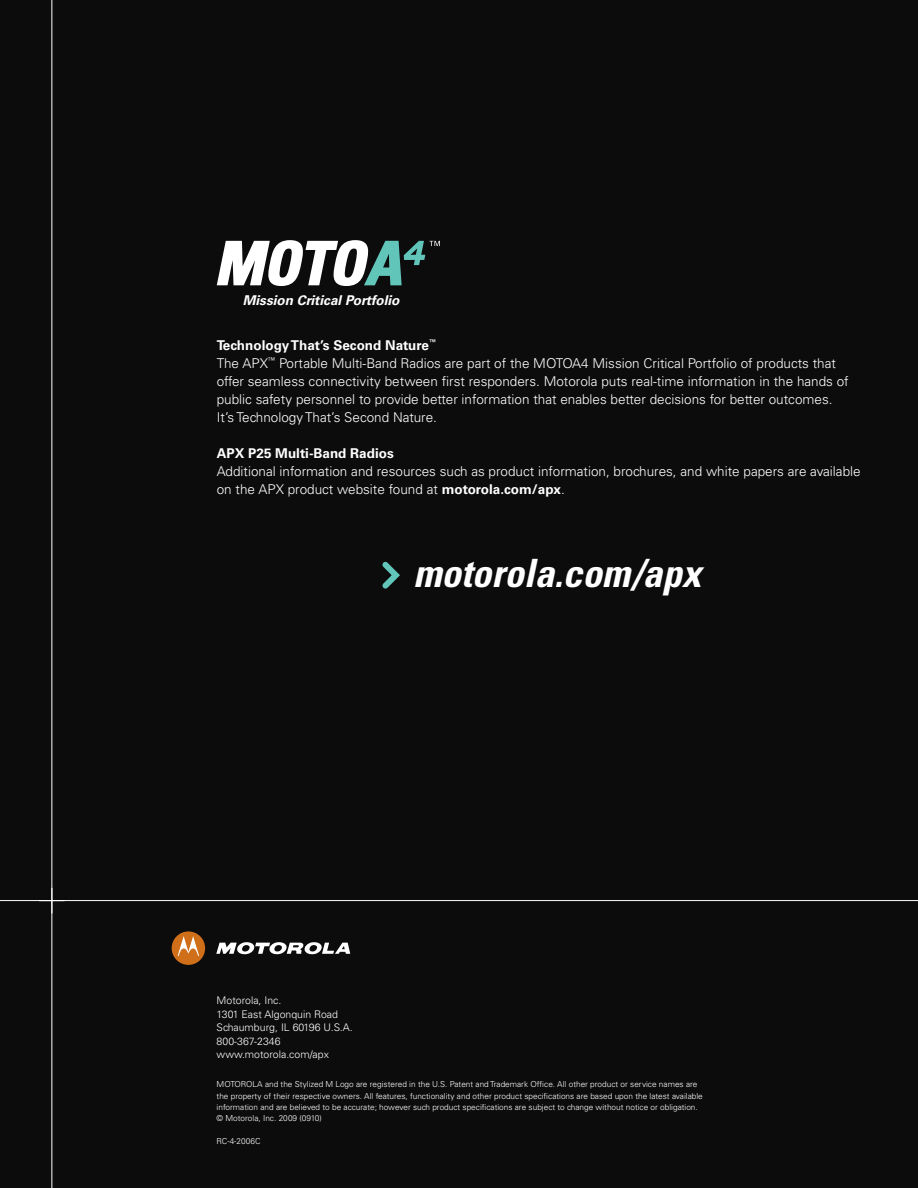
<style>
.page{position:relative;width:918px;height:1188px;background:#0d0c0d}
.page>*{position:absolute;margin:0;border:0;box-sizing:border-box;transform-origin:0 0}
.t1{font:italic 700 condensed 39px "Univers";color:#fff}
.t2{font:300 13.5px/18px "Univers";color:#fff}
.t3{font:italic 700 13.5px "Univers";color:#fff}
.t4{font:700 13.5px "Univers";color:#fff}
.t5{font:300 10.5px/13.5px "Univers";color:#fff}
.t6{font:300 8.25px/11.2px "Univers";color:#fff}
.s1{font-weight:700}
</style>
<div class="page">
<hr style="left:52px;top:0;width:1px;height:1188px;background:#fff">
<hr style="left:0;top:900px;width:918px;height:1px;background:#fff">
<svg style="left:39px;top:888px;width:26px;height:25px"></svg>
<svg style="left:217px;top:240px;width:223px;height:46px"></svg>
<svg style="left:172px;top:931px;width:33px;height:34px"></svg>
<svg style="left:216px;top:942px;width:134px;height:13px"></svg>
<svg style="left:382px;top:562px;width:18px;height:27px"></svg>
<p class="t3" style="left:243px;top:293px;width:158px">Mission Critical Portfolio</p>
<p class="t2" style="left:217px;top:337px;width:634px"><span class="s1">Technology That’s Second Nature</span><sup>™<br></sup>The APX<sup>™</sup> Portable Multi-Band Radios are part of the MOTOA4 Mission Critical Portfolio of products that offer seamless connectivity between first responders. Motorola puts real-time information in the hands of public safety personnel to provide better information that enables better decisions for better outcomes.<br>It’s Technology That’s Second Nature.</p>
<p class="t4" style="left:217px;top:448px;width:179px">APX P25 Multi-Band Radios</p>
<p class="t2" style="left:217px;top:463px;width:645px">Additional information and resources such as product information, brochures, and white papers are available on the APX product website found at <span class="s1">motorola.com/apx</span>.</p>
<h1 class="t1" style="left:413px;top:559px;width:289px">motorola.com/apx</h1>
<p class="t5" style="left:217px;top:995px;width:138px">Motorola, Inc.<br>1301 East Algonquin Road<br>Schaumburg, IL 60196 U.S.A.<br>800-367-2346 www.motorola.com/apx</p>
<p class="t6" style="left:217px;top:1080px;width:488px">MOTOROLA and the Stylized M Logo are registered in the U.S. Patent and Trademark Office. All other product or service names are the property of their respective owners. All features, functionality and other product specifications are based upon the latest available information and are believed to be accurate; however such product specifications are subject to change without notice or obligation. © Motorola, Inc. 2009 (0910)</p>
<p class="t6" style="left:217px;top:1136px;width:46px">RC-4-2006C</p>
</div>
